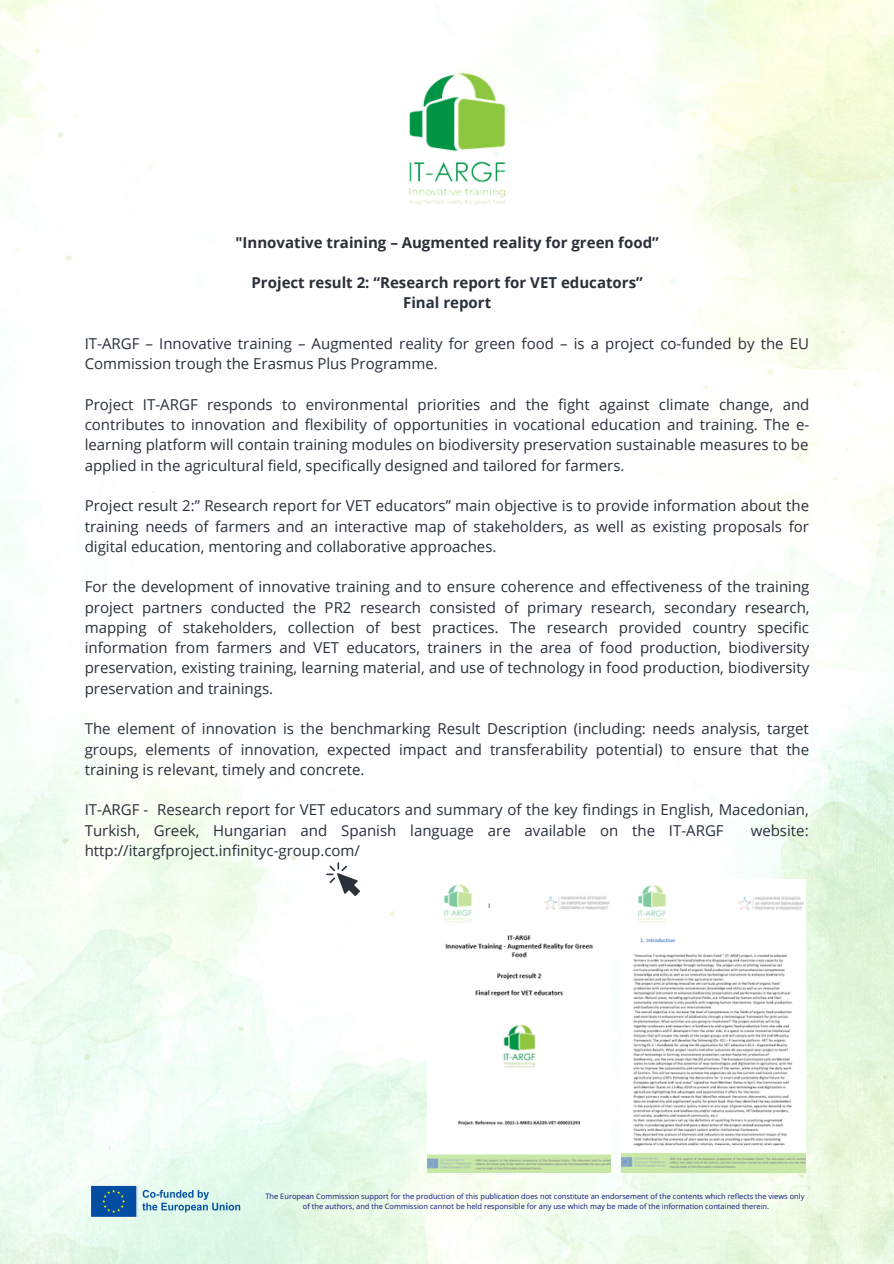
<style>
.page{position:relative;width:894px;height:1264px;background:#fff}
.page>*{position:absolute;margin:0;border:0;box-sizing:border-box;transform-origin:0 0}
.t1{font:15px/20.2px "Open Sans";color:#293039;text-align:justify}
.t2{font:700 15px/20.2px "Open Sans";color:#293039;text-align:center}
.t3{font:7.5px/10.1px "Open Sans";color:#0d1576;text-align:center}
</style>
<div class="page">
<img style="left:0;top:0;width:893px;height:1263px">
<img style="left:427px;top:879px;width:183px;height:293px">
<img style="left:621px;top:879px;width:184px;height:293px">
<img style="left:89px;top:1184px;width:161px;height:34px">
<img style="left:360px;top:43px;width:188px;height:183px">
<svg style="left:326px;top:862px;width:34px;height:34px"></svg>
<p class="t2" style="left:235px;top:232px;width:425px">"Innovative training – Augmented reality for green food”</p>
<p class="t2" style="left:251px;top:272px;width:392px">Project result 2: “Research report for VET educators”<br>Final report</p>
<p class="t1" style="left:85px;top:333px;width:725px">IT-ARGF – Innovative training – Augmented reality for green food – is a project co-funded by the EU<br>Commission trough the Erasmus Plus Programme.</p>
<p class="t1" style="left:85px;top:394px;width:726px">Project IT-ARGF responds to environmental priorities and the fight against climate change, and contributes to innovation and flexibility of opportunities in vocational education and training. The e&shy;learning platform will contain training modules on biodiversity preservation sustainable measures to be applied in the agricultural field, specifically designed and tailored for farmers.</p>
<p class="t1" style="left:85px;top:495px;width:725px">Project result 2:” Research report for VET educators” main objective is to provide information about the training needs of farmers and an interactive map of stakeholders, as well as existing proposals for digital education, mentoring and collaborative approaches.</p>
<p class="t1" style="left:85px;top:576px;width:726px">For the development of innovative training and to ensure coherence and effectiveness of the training project partners conducted the PR2 research consisted of primary research, secondary research, mapping of stakeholders, collection of best practices. The research provided country specific information from farmers and VET educators, trainers in the area of food production, biodiversity preservation, existing training, learning material, and use of technology in food production, biodiversity preservation and trainings.</p>
<p class="t1" style="left:85px;top:718px;width:725px">The element of innovation is the benchmarking Result Description (including: needs analysis, target groups, elements of innovation, expected impact and transferability potential) to ensure that the training is relevant, timely and concrete.</p>
<p class="t1" style="left:85px;top:799px;width:725px">IT-ARGF - Research report for VET educators and summary of the key findings in English, Macedonian,<br>Turkish, Greek, Hungarian and Spanish language are available on the IT-ARGF</p>
<p class="t1" style="left:750px;top:819px;width:59px">website:</p>
<p class="t1" style="left:85px;top:840px;width:277px">http://itargfproject.infinityc-group.com/</p>
<p class="t3" style="left:265px;top:1190px;width:540px">The European Commission support for the production of this publication does not constitute an endorsement of the contents which reflects the views only of the authors, and the Commission cannot be held responsible for any use which may be made of the information contained therein.</p>
</div>
